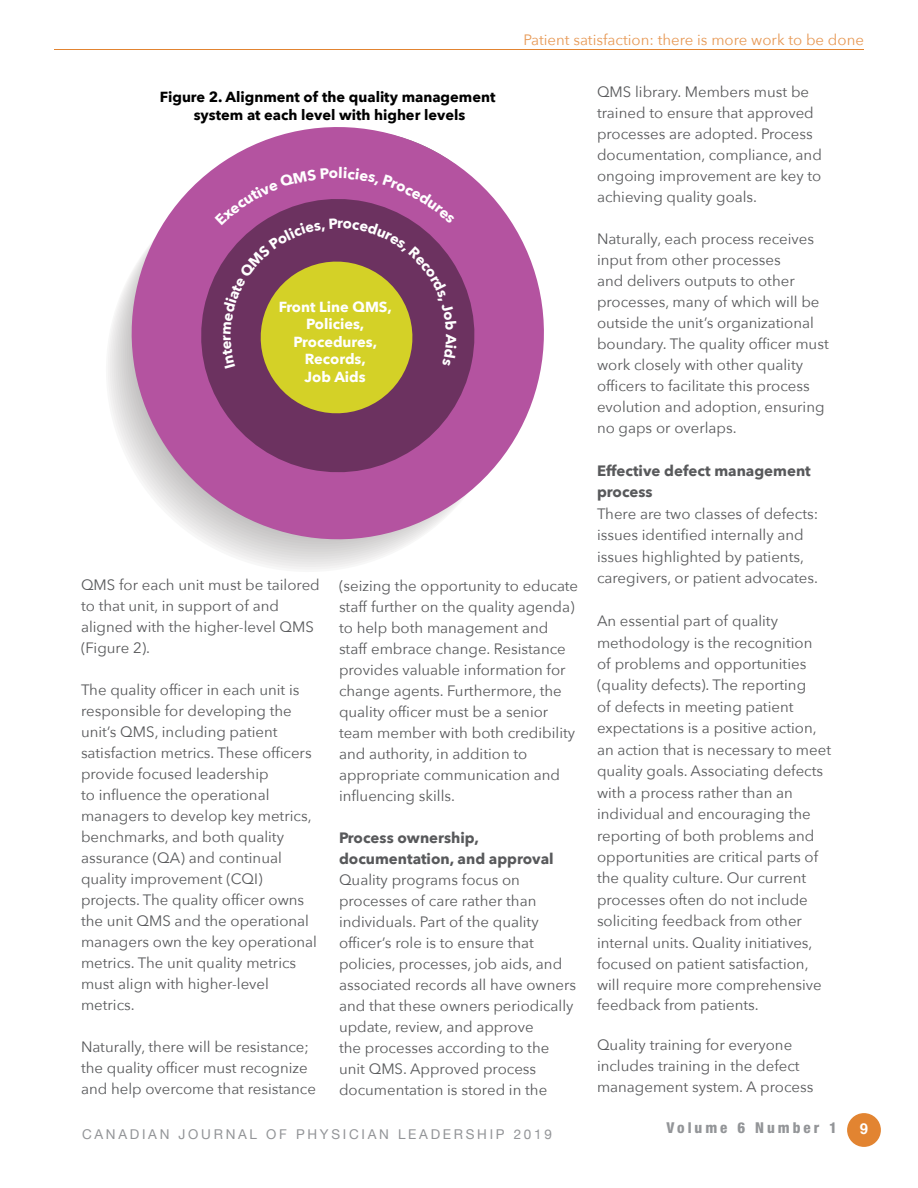
<style>
.page{position:relative;width:918px;height:1188px;background:#fff}
.page>*{position:absolute;margin:0;border:0;box-sizing:border-box;transform-origin:0 0}
.t1{font:15px/21px "Avenir Next";color:#58595b}
.t2{font:700 15px/21px "Avenir Next";color:#58595b}
.t3{font:15px "Avenir Next";color:#e79956}
.t4{font:800 condensed 15px "Helvetica Neue LT Pro";letter-spacing:.2em;color:#939598}
.t5{font:700 15px "Helvetica";color:#fff}
.t6{font:700 14.55px/17.5px "Avenir Next";color:#000;text-align:center}
.t7{font:700 14.55px/17.5px "Avenir Next";color:#fff;text-align:center}
.t8{font:13.5px "Helvetica Neue";letter-spacing:.2em;color:#939598}
</style>
<div class="page">
<div style="left:847px;top:1113px;width:34px;height:34px;background:#e28431;border-radius:50%"></div>
<hr style="left:54px;top:49px;width:810px;height:1px;background:#e28431">
<svg style="left:108px;top:127px;width:436px;height:441px"></svg>
<svg style="left:201px;top:199px;width:273px;height:273px;background:#914381"></svg>
<svg style="left:215px;top:167px;width:242px;height:257px;background:#99675d"></svg>
<p class="t3" style="left:523px;top:27px;width:342px">Patient satisfaction: there is more work to be done</p>
<p class="t6" style="left:160px;top:88px;width:337px">Figure 2. Alignment of the quality management system at each level with higher levels</p>
<p class="t7" style="left:279px;top:297px;width:115px">Front Line QMS,<br>Policies,<br>Procedures,<br>Records,<br>Job Aids</p>
<p class="t1" style="left:81px;top:573px;width:240px">QMS for each unit must be tailored to that unit, in support of and aligned with the higher-level QMS (Figure 2).</p>
<p class="t1" style="left:81px;top:678px;width:238px">The quality officer in each unit is responsible for developing the unit’s QMS, including patient satisfaction metrics. These officers provide focused leadership<br>to influence the operational managers to develop key metrics, benchmarks, and both quality assurance (QA) and continual quality improvement (CQI) projects. The quality officer owns the unit QMS and the operational managers own the key operational metrics. The unit quality metrics must align with higher-level metrics.</p>
<p class="t1" style="left:81px;top:1035px;width:237px">Naturally, there will be resistance; the quality officer must recognize and help overcome that resistance</p>
<p class="t1" style="left:339px;top:575px;width:241px">(seizing the opportunity to educate staff further on the quality agenda) to help both management and staff embrace change. Resistance provides valuable information for change agents. Furthermore, the quality officer must be a senior team member with both credibility and authority, in addition to appropriate communication and influencing skills.</p>
<p class="t2" style="left:339px;top:827px;width:216px">Process ownership, documentation, and approval</p>
<p class="t1" style="left:339px;top:869px;width:239px">Quality programs focus on processes of care rather than individuals. Part of the quality officer’s role is to ensure that policies, processes, job aids, and associated records all have owners and that these owners periodically update, review, and approve<br>the processes according to the unit QMS. Approved process documentation is stored in the</p>
<p class="t8" style="left:82px;top:1124px;width:471px">CANADIAN JOURNAL OF PHYSICIAN LEADERSHIP 2019</p>
<p class="t1" style="left:597px;top:81px;width:226px">QMS library. Members must be trained to ensure that approved processes are adopted. Process documentation, compliance, and ongoing improvement are key to achieving quality goals.</p>
<p class="t1" style="left:597px;top:228px;width:233px">Naturally, each process receives input from other processes<br>and delivers outputs to other processes, many of which will be outside the unit’s organizational boundary. The quality officer must work closely with other quality officers to facilitate this process evolution and adoption, ensuring no gaps or overlaps.</p>
<p class="t2" style="left:597px;top:460px;width:215px;line-height:21.5px">Effective defect management process</p>
<p class="t1" style="left:597px;top:502px;width:223px;line-height:21.5px">There are two classes of defects: issues identified internally and issues highlighted by patients, caregivers, or patient advocates.</p>
<p class="t1" style="left:597px;top:610px;width:236px">An essential part of quality methodology is the recognition<br>of problems and opportunities (quality defects). The reporting<br>of defects in meeting patient expectations is a positive action, an action that is necessary to meet quality goals. Associating defects with a process rather than an individual and encouraging the reporting of both problems and opportunities are critical parts of the quality culture. Our current processes often do not include soliciting feedback from other internal units. Quality initiatives, focused on patient satisfaction, will require more comprehensive feedback from patients.</p>
<p class="t1" style="left:597px;top:1034px;width:218px">Quality training for everyone includes training in the defect management system. A process</p>
<p class="t4" style="left:666px;top:1119px;width:172px">Volume 6 Number 1</p>
<p class="t5" style="left:860px;top:1117px;width:10px">9</p>
</div>
